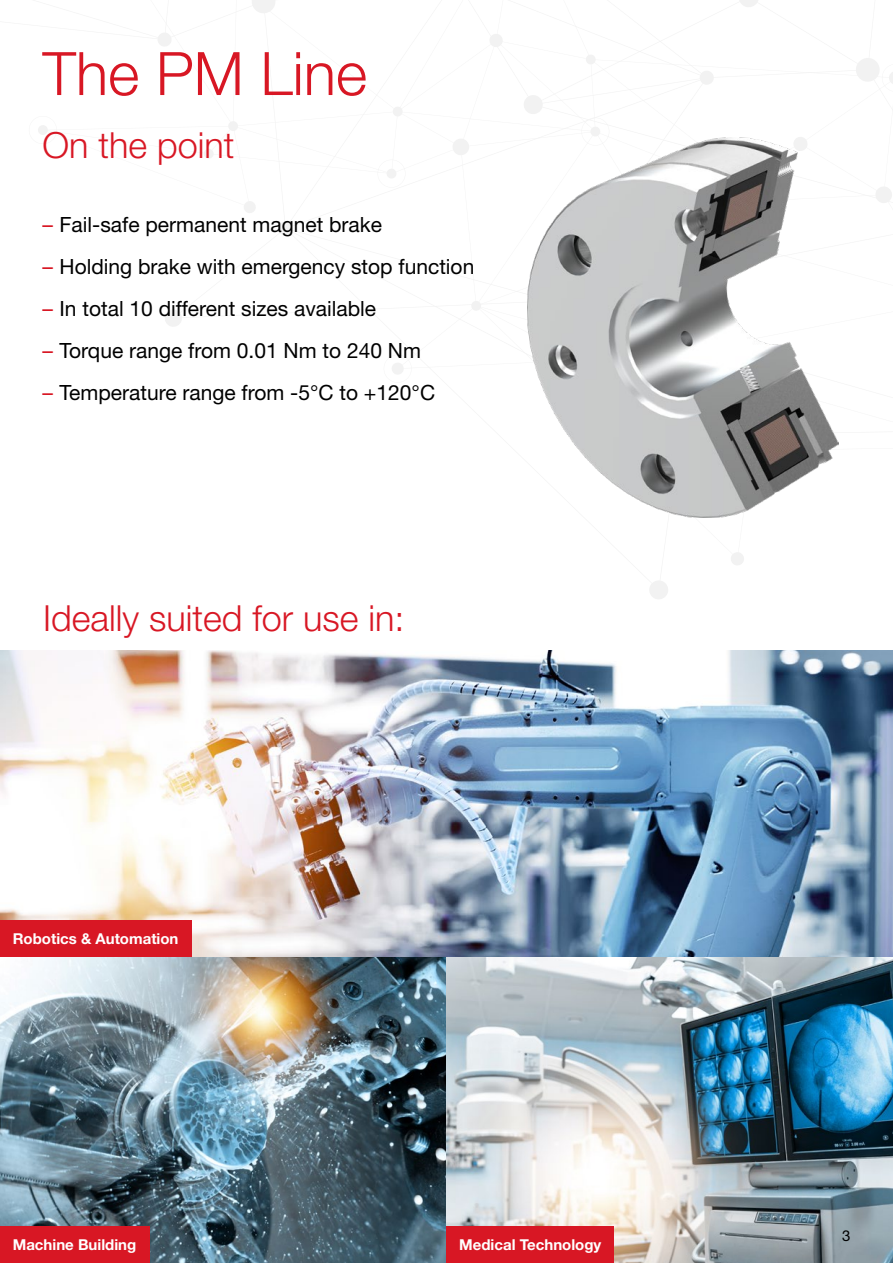
<style>
.page{position:relative;width:893px;height:1263px;background:#fff}
.page>*{position:absolute;margin:0;border:0;box-sizing:border-box;transform-origin:0 0}
.t1{font:300 60px "Helvetica Neue LT Pro";color:#d81724}
.t2{font:300 36px "Helvetica Neue LT Pro";color:#d81724}
.t3{font:21px "Helvetica Neue LT Pro";color:#000}
.t4{font:700 15px "Helvetica Neue LT Pro";color:#fff}
.t5{font:15px "Helvetica Neue LT Pro";color:#000}
.s1{color:#d81724}
</style>
<div class="page">
<svg style="left:158px;top:0;width:735px;height:599px"></svg>
<svg style="left:581px;top:116px;width:30px;height:22px"></svg>
<svg style="left:377px;top:158px;width:30px;height:31px"></svg>
<svg style="left:38px;top:125px;width:10px;height:10px"></svg>
<svg style="left:383px;top:353px;width:31px;height:31px"></svg>
<svg style="left:881px;top:62px;width:12px;height:31px"></svg>
<img style="left:0;top:651px;width:893px;height:612px">
<div style="left:0;top:1227px;width:149px;height:36px;background:#d81724"></div>
<div style="left:0;top:921px;width:191px;height:36px;background:#d81724"></div>
<div style="left:446px;top:1227px;width:168px;height:36px;background:#d81724"></div>
<img style="left:527px;top:138px;width:311px;height:380px">
<h1 class="t1" style="left:43px;top:37px;width:326px">The PM Line</h1>
<h2 class="t2" style="left:43px;top:123px;width:194px">On the point</h2>
<p class="t3" style="left:43px;top:212px;width:341px"><span class="s1">–</span> Fail-safe permanent magnet brake</p>
<p class="t3" style="left:43px;top:254px;width:433px"><span class="s1">–</span> Holding brake with emergency stop function</p>
<p class="t3" style="left:43px;top:296px;width:335px"><span class="s1">–</span> In total 10 different sizes available</p>
<p class="t3" style="left:43px;top:338px;width:380px"><span class="s1">–</span> Torque range from 0.01 Nm to 240 Nm</p>
<p class="t3" style="left:43px;top:380px;width:394px"><span class="s1">–</span> Temperature range from -5°C to +120°C</p>
<h2 class="t2" style="left:43px;top:596px;width:363px">Ideally suited for use in:</h2>
<p class="t4" style="left:13px;top:929px;width:167px">Robotics &amp; Automation</p>
<p class="t4" style="left:13px;top:1235px;width:125px">Machine Building</p>
<p class="t4" style="left:459px;top:1235px;width:144px">Medical Technology</p>
<p class="t5" style="left:842px;top:1226px;width:10px">3</p>
</div>
